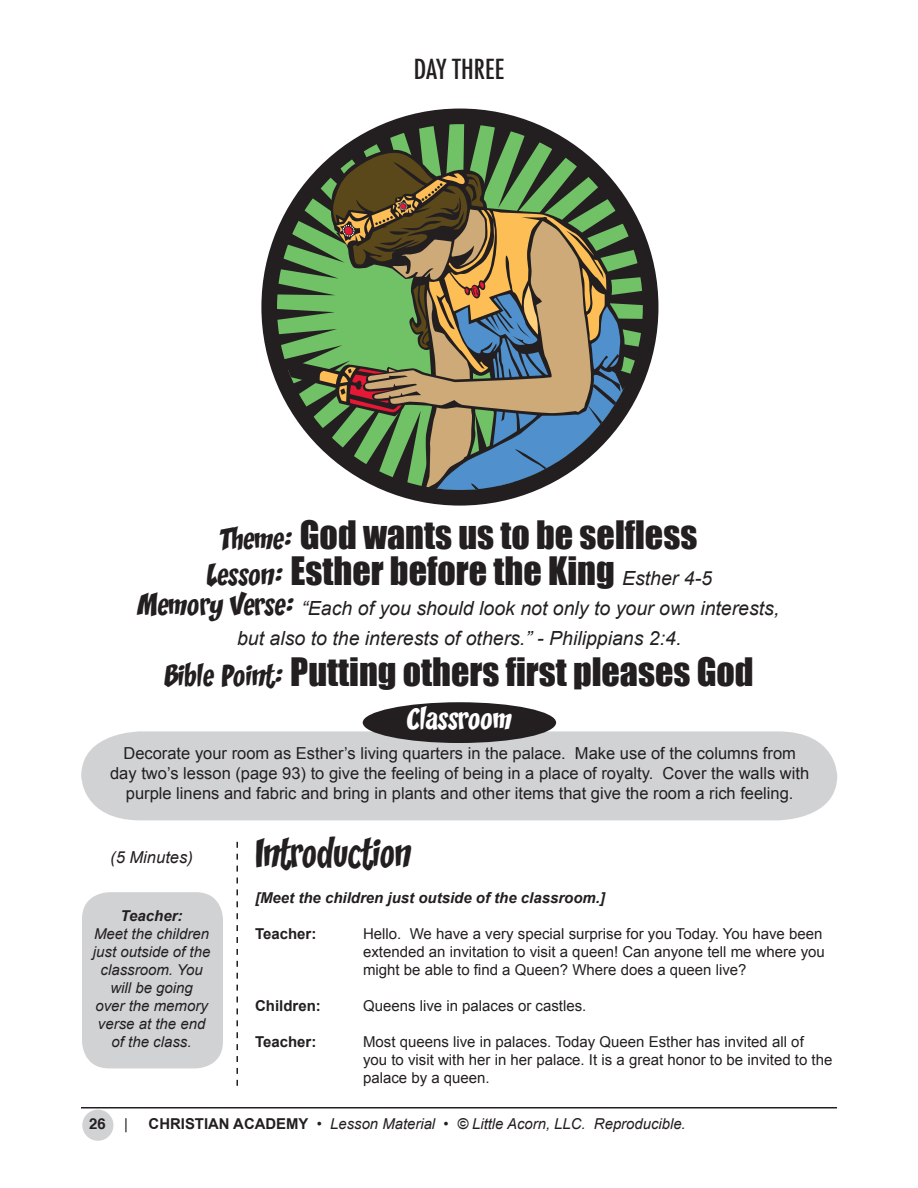
<style>
.page{position:relative;width:918px;height:1188px;background:#fff}
.page>*{position:absolute;margin:0;border:0;box-sizing:border-box;transform-origin:0 0}
.t1{font:36px/36px "Impact";color:#231f20;text-align:center}
.t2{font:36px "CC Zoinks";color:#231f20;scale:.9 1}
.t3{font:27px "CC Zoinks";color:#fff}
.t4{font:500 condensed 27px "Futura";color:#231f20}
.t5{font:italic 19.5px/30px "Arial";color:#231f20;text-align:center}
.t6{font:16.5px/19.8px "Arial";color:#231f20;text-align:center}
.t7{font:italic 16.5px "Arial";color:#231f20}
.t8{font:15px/18px "Arial";color:#231f20}
.t9{font:italic 15px/18px "Arial";color:#231f20;text-align:center}
.t10{font:italic 700 15px "Arial";color:#231f20}
.t11{font:700 15px "Arial";color:#231f20}
.t12{font:700 15px "Helvetica";color:#231f20}
.s1{font-family:"CC Zoinks";font-size:27px}
.s2{font-family:"Arial";font-style:italic;font-size:19.5px}
.s3{font-family:"CC Zoinks";font-style:normal;font-size:27px}
.s4{font-weight:700;font-style:normal}
</style>
<div class="page">
<div style="left:82px;top:1110px;width:31px;height:31px;background:#d1d2d4;border-radius:50%"></div>
<hr style="left:81px;top:1107px;width:756px;height:1px;background:#231f20">
<div style="left:82px;top:892px;width:141px;height:176px;background:#d1d2d4;border-radius:27px"></div>
<div style="left:81px;top:731px;width:756px;height:89px;background:#d1d2d4"></div>
<div style="left:363px;top:702px;width:193px;height:41px;background:#231f20;border-radius:50%"></div>
<svg style="left:236px;top:842px;width:2px;height:244px"></svg>
<div style="left:261px;top:109px;width:397px;height:397px;background:#231f20;border-radius:50%"></div>
<svg style="left:340px;top:124px;width:240px;height:25px"></svg>
<svg style="left:277px;top:151px;width:366px;height:339px"></svg>
<h2 class="t4" style="left:414px;top:52px;width:92px">DAY THREE</h2>
<h1 class="t1" style="left:206px;top:517px;width:507px"><span class="s1">Theme:</span> God wants us to be selfless<br><span class="s1">Lesson:</span> Esther before the King <span class="s2">Esther 4-5</span></h1>
<h3 class="t5" style="left:139px;top:593px;width:642px"><span class="s3">Memory Verse:</span> “Each of you should look not only to your own interests, but also to the interests of others.” - Philippians 2:4.</h3>
<h1 class="t1" style="left:165px;top:653px;width:590px"><span class="s1">Bible Point:</span> Putting others first pleases God</h1>
<h2 class="t3" style="left:407px;top:705px;width:106px">Classroom</h2>
<p class="t6" style="left:110px;top:744px;width:701px">Decorate your room as Esther’s living quarters in the palace. Make use of the columns from day two’s lesson (page 93) to give the feeling of being in a place of royalty. Cover the walls with purple linens and fabric and bring in plants and other items that give the room a rich feeling.</p>
<p class="t7" style="left:110px;top:848px;width:84px">(5 Minutes)</p>
<p class="t10" style="left:121px;top:907px;width:63px">Teacher:</p>
<p class="t9" style="left:93px;top:924px;width:119px">Meet the children just outside of the classroom. You will be going<br>over the memory verse at the end of the class.</p>
<h1 class="t2" style="left:255px;top:835px;width:175px">Introduction</h1>
<p class="t10" style="left:255px;top:889px;width:352px">[Meet the children just outside of the classroom.]</p>
<p class="t11" style="left:255px;top:925px;width:63px">Teacher:</p>
<p class="t8" style="left:363px;top:925px;width:463px">Hello. We have a very special surprise for you Today. You have been extended an invitation to visit a queen! Can anyone tell me where you might be able to find a Queen? Where does a queen live?</p>
<p class="t11" style="left:255px;top:997px;width:67px">Children:</p>
<p class="t8" style="left:363px;top:997px;width:225px">Queens live in palaces or castles.</p>
<p class="t11" style="left:255px;top:1033px;width:63px">Teacher:</p>
<p class="t8" style="left:363px;top:1033px;width:471px">Most queens live in palaces. Today Queen Esther has invited all of<br>you to visit with her in her palace. It is a great honor to be invited to the palace by a queen.</p>
<p class="t12" style="left:89px;top:1111px;width:9px">26</p>
<p class="t8" style="left:124px;top:1115px;width:5px">|</p>
<p class="t9" style="left:149px;top:1115px;width:539px"><span class="s4">CHRISTIAN ACADEMY</span> • Lesson Material • © Little Acorn, LLC. Reproducible.</p>
</div>
